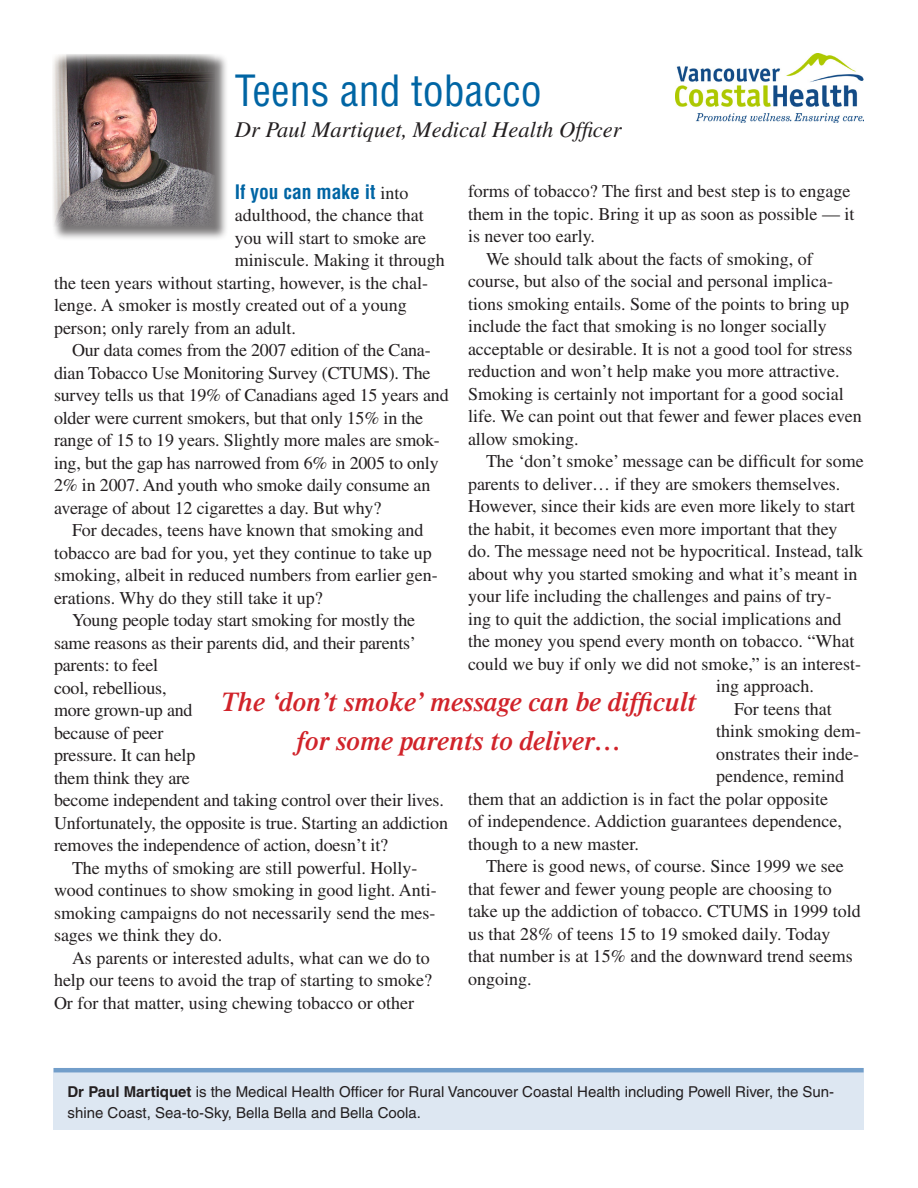
<style>
.page{position:relative;width:918px;height:1188px;background:#fff}
.page>*{position:absolute;margin:0;border:0;box-sizing:border-box;transform-origin:0 0}
.Headline{font:condensed 42px "Helvetica";color:#0065a4}
.Call-out{font:italic 600 27px/39px "Times";color:#d1232a;text-align:center}
.Subhead{font:italic 22.5px "Times";color:#231f20}
.Text_First_Paragraph{font:700 condensed 19.5px "Helvetica";color:#0065a4}
.Text_Second_Paragrap{font:18px/22.5px "Times";color:#231f20}
.Text_First_Paragraph-2{font:18px "Times";color:#231f20}
.t1{font:15px/21px "Helvetica";color:#231f20}
.s1{font-family:"Times";font-weight:400;font-stretch:normal;font-size:18px;color:#231f20}
.s2{font-weight:700}
</style>
<div class="page">
<div style="left:53px;top:1068px;width:811px;height:62px;background:#dde7f2"></div>
<hr style="left:54px;top:1068px;width:810px;height:4px;background:#729eca">
<div style="left:51px;top:53px;width:177px;height:188px;background:#231f20;opacity:.6"></div>
<img style="left:52px;top:54px;width:162px;height:173px">
<img style="left:675px;top:54px;width:189px;height:68px">
<p class="Headline" style="left:235px;top:64px;width:309px">Teens and tobacco</p>
<p class="Subhead" style="left:235px;top:118px;width:388px">Dr Paul Martiquet, Medical Health Officer</p>
<p class="Text_First_Paragraph" style="left:235px;top:179px;width:175px">If you can make it <span class="s1">into</span></p>
<p class="Text_First_Paragraph-2" style="left:235px;top:205px;width:190px">adulthood, the chance that</p>
<p class="Text_First_Paragraph-2" style="left:235px;top:227px;width:193px">you will start to smoke are</p>
<p class="Text_First_Paragraph-2" style="left:235px;top:250px;width:212px">miniscule. Making it through</p>
<p class="Text_First_Paragraph-2" style="left:54px;top:272px;width:376px">the teen years without starting, however, is the chal-</p>
<p class="Text_First_Paragraph-2" style="left:54px;top:295px;width:354px">lenge. A smoker is mostly created out of a young</p>
<p class="Text_First_Paragraph-2" style="left:54px;top:317px;width:243px">person; only rarely from an adult.</p>
<p class="Text_Second_Paragrap" style="left:54px;top:339px;width:396px;text-indent:18px">Our data comes from the 2007 edition of the Cana&shy;dian Tobacco Use Monitoring Survey (CTUMS). The survey tells us that 19% of Canadians aged 15 years and older were current smokers, but that only 15% in the range of 15 to 19 years. Slightly more males are smok&shy;ing, but the gap has narrowed from 6% in 2005 to only 2% in 2007. And youth who smoke daily consume an average of about 12 cigarettes a day. But why?</p>
<p class="Text_Second_Paragrap" style="left:54px;top:519px;width:385px;text-indent:18px">For decades, teens have known that smoking and tobacco are bad for you, yet they continue to take up smoking, albeit in reduced numbers from earlier gen&shy;erations. Why do they still take it up?</p>
<p class="Text_Second_Paragrap" style="left:54px;top:609px;width:396px;text-indent:18px">Young people today start smoking for mostly the same reasons as their parents did, and their parents’ parents: to feel<br>cool, rebellious,<br>more grown-up and<br>because of peer<br>pressure. It can help<br>them think they are<br>become independent and taking control over their lives.<br>Unfortunately, the opposite is true. Starting an addiction removes the independence of action, doesn’t it?</p>
<p class="Text_Second_Paragrap" style="left:54px;top:856px;width:384px;text-indent:18px">The myths of smoking are still powerful. Holly&shy;wood continues to show smoking in good light. Anti&shy;smoking campaigns do not necessarily send the mes&shy;sages we think they do.</p>
<p class="Text_Second_Paragrap" style="left:54px;top:946px;width:380px;text-align:justify;text-indent:18px">As parents or interested adults, what can we do to help our teens to avoid the trap of starting to smoke?<br>Or for that matter, using chewing tobacco or other</p>
<p class="Text_Second_Paragrap" style="left:468px;top:180px;width:388px">forms of tobacco? The first and best step is to engage them in the topic. Bring it up as soon as possible — it is never too early.</p>
<p class="Text_Second_Paragrap" style="left:468px;top:247px;width:395px;text-indent:18px">We should talk about the facts of smoking, of course, but also of the social and personal implica&shy;tions smoking entails. Some of the points to bring up include the fact that smoking is no longer socially acceptable or desirable. It is not a good tool for stress reduction and won’t help make you more attractive.<br>Smoking is certainly not important for a good social life. We can point out that fewer and fewer places even allow smoking.</p>
<p class="Text_Second_Paragrap" style="left:486px;top:450px;width:379px">The ‘don’t smoke’ message can be difficult for some</p>
<p class="Text_Second_Paragrap" style="left:468px;top:472px;width:374px">parents to deliver… if they are smokers themselves.</p>
<p class="Text_Second_Paragrap" style="left:468px;top:495px;width:389px">However, since their kids are even more likely to start</p>
<p class="Text_Second_Paragrap" style="left:468px;top:517px;width:371px">the habit, it becomes even more important that they</p>
<p class="Text_Second_Paragrap" style="left:468px;top:540px;width:397px">do. The message need not be hypocritical. Instead, talk</p>
<p class="Text_Second_Paragrap" style="left:468px;top:562px;width:391px">about why you started smoking and what it’s meant in</p>
<p class="Text_Second_Paragrap" style="left:468px;top:585px;width:365px">your life including the challenges and pains of try-</p>
<p class="Text_Second_Paragrap" style="left:468px;top:607px;width:375px">ing to quit the addiction, the social implications and</p>
<p class="Text_Second_Paragrap" style="left:468px;top:630px;width:388px">the money you spend every month on tobacco. “What</p>
<p class="Text_Second_Paragrap" style="left:468px;top:652px;width:395px">could we buy if only we did not smoke,” is an interest-</p>
<p class="Text_Second_Paragrap" style="left:716px;top:675px;width:99px">ing approach.</p>
<p class="Text_Second_Paragrap" style="left:734px;top:697px;width:99px">For teens that</p>
<p class="Text_Second_Paragrap" style="left:716px;top:720px;width:147px">think smoking dem-</p>
<p class="Text_Second_Paragrap" style="left:716px;top:742px;width:144px">onstrates their inde-</p>
<p class="Text_Second_Paragrap" style="left:716px;top:765px;width:129px">pendence, remind</p>
<p class="Text_Second_Paragrap" style="left:468px;top:787px;width:362px">them that an addiction is in fact the polar opposite</p>
<p class="Text_Second_Paragrap" style="left:468px;top:810px;width:375px">of independence. Addiction guarantees dependence,</p>
<p class="Text_Second_Paragrap" style="left:468px;top:832px;width:173px">though to a new master.</p>
<p class="Text_Second_Paragrap" style="left:468px;top:855px;width:394px;text-indent:18px">There is good news, of course. Since 1999 we see that fewer and fewer young people are choosing to take up the addiction of tobacco. CTUMS in 1999 told us that 28% of teens 15 to 19 smoked daily. Today that number is at 15% and the downward trend seems ongoing.</p>
<p class="Call-out" style="left:221px;top:682px;width:477px">The ‘don’t smoke’ message can be difficult for some parents to deliver…</p>
<p class="t1" style="left:68px;top:1081px;width:768px"><span class="s2">Dr Paul Martiquet</span> is the Medical Health Officer for Rural Vancouver Coastal Health including Powell River, the Sun&shy;shine Coast, Sea-to-Sky, Bella Bella and Bella Coola.</p>
</div>
